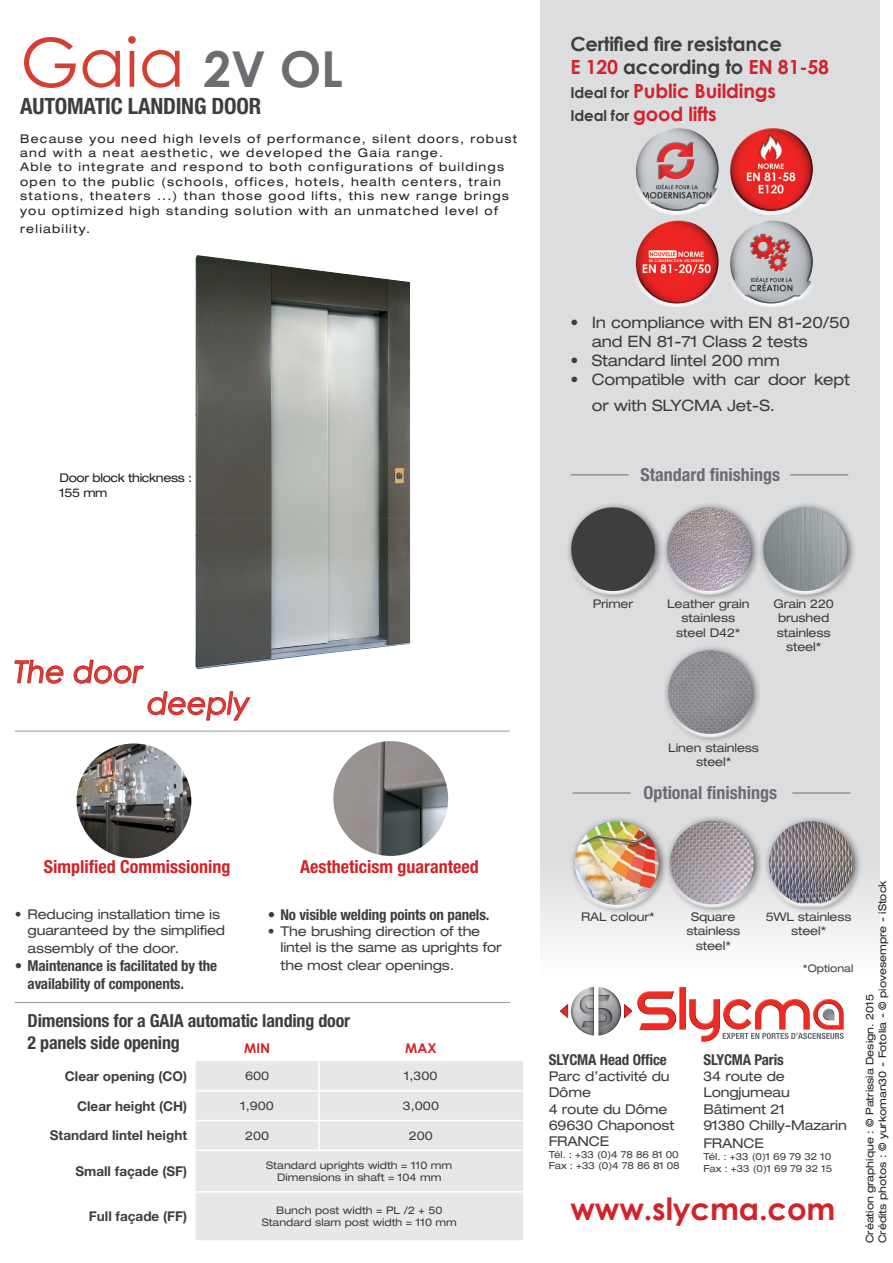
<style>
.page{position:relative;width:893px;height:1263px;background:#fff}
.page>*{position:absolute;margin:0;border:0;box-sizing:border-box;transform-origin:0 0}
.t1{font:67.5px "Century Gothic";color:#d53f33}
.t2{font:700 30.75px "Century Gothic";letter-spacing:-.005em;color:#d1232a}
.t3{font:italic 30px "Century Gothic";color:#d53f33}
.t4{font:700 condensed 22.5px "Helvetica Neue LT Std";letter-spacing:-.01em;color:#3e3e3f}
.t5{font:700 19.5px/23.4px "Century Gothic";letter-spacing:-.01em;color:#d1232a}
.t6{font:700 condensed 18px "Helvetica Neue LT Std";letter-spacing:-.01em;color:#3e3e3f}
.t7{font:700 condensed 18px "Helvetica Neue LT Std";color:#d1232a}
.t8{font:700 condensed 18px "Helvetica Neue LT Std";color:#6c6d70}
.t9{font:expanded 15.75px/18.9px "Helvetica Neue LT Std";letter-spacing:-.01em;color:#3e3e3f}
.t10{font:700 condensed 15px/18px "Helvetica Neue LT Std";letter-spacing:-.01em;color:#3e3e3f}
.t11{font:expanded 13.5px/16.2px "Helvetica Neue LT Std";letter-spacing:-.01em;color:#3e3e3f}
.t12{font:700 13.5px "Helvetica Neue LT Std";color:#3e3e3f}
.t13{font:700 13.5px "Century Gothic";color:#d1232a}
.t14{font:expanded 12px/14.4px "Helvetica Neue LT Std";letter-spacing:.1em;color:#231f20}
.t15{font:expanded 12px/14.4px "Helvetica Neue LT Std";letter-spacing:-.01em;color:#3e3e3f;text-align:center}
.t16{font:expanded 12px/15px "Helvetica Neue LT Std";letter-spacing:-.03em;color:#231f20}
.t17{font:expanded 10.5px/12.6px "Helvetica Neue LT Std";color:#3e3e3f;text-align:center}
.t18{font:expanded 10.5px/12.6px "Helvetica Neue LT Std";color:#231f20}
.t19{font:expanded 9.75px/11.7px "Helvetica Neue LT Std";letter-spacing:-.01em;color:#3e3e3f}
.s1{font-weight:700;font-size:49.5px;color:#6c6d70}
.s2{color:#3e3e3f}
.s3{font-size:15px;color:#3e3e3f}
</style>
<div class="page">
<img style="left:77px;top:743px;width:114px;height:115px;border-radius:57px">
<img style="left:333px;top:741px;width:115px;height:115px;border-radius:57px">
<img style="left:196px;top:255px;width:214px;height:414px">
<svg style="left:14px;top:659px;width:50px;height:25px"></svg>
<svg style="left:73px;top:659px;width:71px;height:25px"></svg>
<svg style="left:147px;top:691px;width:104px;height:30px"></svg>
<div style="left:541px;top:0;width:339px;height:976px;background:#dcdddf"></div>
<div style="left:196px;top:1061px;width:327px;height:179px;background:#e6e7e9"></div>
<hr style="left:318px;top:1061px;width:2px;height:29px;background:#fff">
<hr style="left:196px;top:1090px;width:123px;height:1px;background:#fff">
<hr style="left:319px;top:1090px;width:204px;height:1px;background:#fff">
<hr style="left:318px;top:1091px;width:2px;height:29px;background:#fff">
<hr style="left:196px;top:1120px;width:123px;height:1px;background:#fff">
<hr style="left:319px;top:1120px;width:204px;height:1px;background:#fff">
<hr style="left:318px;top:1121px;width:2px;height:28px;background:#fff">
<hr style="left:196px;top:1149px;width:123px;height:2px;background:#fff">
<hr style="left:319px;top:1149px;width:204px;height:2px;background:#fff">
<hr style="left:196px;top:1191px;width:123px;height:1px;background:#fff">
<hr style="left:319px;top:1191px;width:204px;height:1px;background:#fff">
<hr style="left:15px;top:1002px;width:495px;height:1px;background:#939598">
<hr style="left:15px;top:731px;width:495px;height:1px;background:#939598">
<hr style="left:570px;top:475px;width:59px;height:1px;background:#6c6d70">
<hr style="left:790px;top:475px;width:58px;height:1px;background:#6c6d70">
<hr style="left:573px;top:793px;width:58px;height:1px;background:#6c6d70">
<hr style="left:792px;top:793px;width:58px;height:1px;background:#6c6d70">
<img style="left:571px;top:986px;width:273px;height:49px">
<svg style="left:723px;top:1033px;width:121px;height:6px"></svg>
<div style="left:565px;top:501px;width:100px;height:100px;background:#231f20;opacity:.75"></div>
<svg style="left:567px;top:550px;width:92px;height:45px"></svg>
<svg style="left:571px;top:507px;width:84px;height:84px"></svg>
<div style="left:661px;top:501px;width:100px;height:100px;background:#231f20;opacity:.75"></div>
<svg style="left:663px;top:550px;width:92px;height:45px"></svg>
<img style="left:667px;top:507px;width:84px;height:84px;border-radius:42px">
<div style="left:757px;top:501px;width:100px;height:100px;background:#231f20;opacity:.75"></div>
<svg style="left:759px;top:550px;width:92px;height:45px"></svg>
<img style="left:763px;top:507px;width:84px;height:84px;border-radius:42px">
<div style="left:662px;top:644px;width:100px;height:100px;background:#231f20;opacity:.75"></div>
<svg style="left:664px;top:693px;width:92px;height:45px"></svg>
<img style="left:668px;top:650px;width:84px;height:84px;border-radius:42px">
<div style="left:569px;top:815px;width:99px;height:99px;background:#231f20;opacity:.75"></div>
<svg style="left:571px;top:864px;width:91px;height:45px"></svg>
<img style="left:575px;top:821px;width:84px;height:84px">
<div style="left:763px;top:815px;width:100px;height:98px;background:#231f20;opacity:.75"></div>
<svg style="left:765px;top:864px;width:92px;height:43px"></svg>
<img style="left:769px;top:821px;width:84px;height:82px">
<div style="left:664px;top:815px;width:100px;height:99px;background:#231f20;opacity:.75"></div>
<svg style="left:666px;top:863px;width:92px;height:45px"></svg>
<img style="left:670px;top:821px;width:84px;height:83px;border-radius:42px">
<svg style="left:635px;top:171px;width:59px;height:44px"></svg>
<img style="left:636px;top:128px;width:83px;height:83px">
<svg style="left:635px;top:263px;width:57px;height:44px"></svg>
<img style="left:636px;top:221px;width:83px;height:83px">
<svg style="left:754px;top:211px;width:35px;height:4px"></svg>
<img style="left:730px;top:128px;width:83px;height:83px">
<svg style="left:756px;top:304px;width:31px;height:3px"></svg>
<img style="left:730px;top:221px;width:83px;height:83px">
<h1 class="t1" style="left:20px;top:15px;width:324px">Gaia <span class="s1">2V OL</span></h1>
<h3 class="t4" style="left:20px;top:92px;width:120px">AUTOMATIC LANDING</h3>
<h3 class="t4" style="left:211px;top:92px;width:13px">DOOR</h3>
<p class="t14" style="left:20px;top:131px;width:498px">Because you need high levels of performance, silent doors, robust and with a neat aesthetic, we developed the Gaia range.<br>Able to integrate and respond to both configurations of buildings open to the public (schools, offices, hotels, health centers, train stations, theaters ...) than those good lifts, this new range brings you optimized high standing solution with an unmatched level of</p>
<p class="t14" style="left:20px;top:221px;width:71px">reliability.</p>
<p class="t16" style="left:59px;top:470px;width:134px">Door block thickness :<br>155 mm</p>
<h3 class="t5" style="left:570px;top:31px;width:260px"><span class="s2">Certified fire resistance<br></span>E 120 <span class="s2">according to</span> EN 81-58<br><span class="s3">Ideal for</span> Public Buildings<br><span class="s3">Ideal for</span> good lifts</h3>
<h3 class="t9" style="left:592px;top:313px;width:260px;text-indent:-21px">• In compliance with EN 81-20/50 and EN 81-71 Class 2 tests</h3>
<h3 class="t9" style="left:570px;top:351px;width:211px">• Standard lintel 200 mm</h3>
<h3 class="t9" style="left:592px;top:366px;width:260px;line-height:25.5px;text-indent:-21px">• Compatible with car door kept or with SLYCMA Jet-S.</h3>
<h3 class="t8" style="left:640px;top:463px;width:141px">Standard finishings</h3>
<h3 class="t3" style="left:14px;top:651px;width:129px">The door</h3>
<h3 class="t3" style="left:147px;top:682px;width:104px">deeply</h3>
<h3 class="t7" style="left:44px;top:855px;width:188px">Simplified Commissioning</h3>
<h3 class="t7" style="left:300px;top:855px;width:180px">Aestheticism guaranteed</h3>
<p class="t11" style="left:28px;top:905px;width:199px;text-indent:-13px">• Reducing installation time is guaranteed by the simplified</p>
<p class="t11" style="left:28px;top:940px;width:153px">assembly of the door.</p>
<p class="t10" style="left:28px;top:956px;width:191px;text-indent:-13px">• Maintenance is facilitated by the availability of components.</p>
<p class="t10" style="left:268px;top:905px;width:223px">• No visible welding points on panels.</p>
<p class="t11" style="left:281px;top:923px;width:223px;text-indent:-13px">• The brushing direction of the lintel is the same as uprights for</p>
<p class="t11" style="left:281px;top:957px;width:175px">the most clear openings.</p>
<h3 class="t6" style="left:28px;top:1010px;width:132px">Dimensions for a GAIA</h3>
<h3 class="t6" style="left:188px;top:1010px;width:164px">automatic landing door</h3>
<h3 class="t6" style="left:28px;top:1031px;width:154px">2 panels side opening</h3>
<p class="t13" style="left:244px;top:1037px;width:27px">Min</p>
<p class="t13" style="left:405px;top:1037px;width:33px">MAX</p>
<p class="t12" style="left:65px;top:1067px;width:124px">Clear opening (CO)</p>
<p class="t15" style="left:245px;top:1068px;width:26px">600</p>
<p class="t15" style="left:404px;top:1068px;width:35px">1,300</p>
<p class="t12" style="left:77px;top:1097px;width:111px">Clear height (CH)</p>
<p class="t15" style="left:241px;top:1098px;width:35px">1,900</p>
<p class="t15" style="left:403px;top:1098px;width:38px">3,000</p>
<p class="t12" style="left:50px;top:1127px;width:139px">Standard lintel height</p>
<p class="t15" style="left:245px;top:1128px;width:26px">200</p>
<p class="t15" style="left:409px;top:1128px;width:26px">200</p>
<p class="t12" style="left:75px;top:1163px;width:113px">Small façade (SF)</p>
<p class="t17" style="left:266px;top:1158px;width:187px">Standard uprights width = 110 mm<br>Dimensions in shaft = 104 mm</p>
<p class="t12" style="left:89px;top:1208px;width:100px">Full façade (FF)</p>
<p class="t17" style="left:262px;top:1203px;width:197px">Bunch post width = PL /2 + 50<br>Standard slam post width = 110 mm</p>
<p class="t15" style="left:593px;top:596px;width:42px">Primer</p>
<p class="t15" style="left:667px;top:596px;width:84px">Leather grain stainless steel D42*</p>
<p class="t15" style="left:773px;top:596px;width:62px">Grain 220 brushed stainless steel*</p>
<p class="t15" style="left:668px;top:740px;width:92px">Linen stainless steel*</p>
<h3 class="t8" style="left:643px;top:782px;width:135px">Optional finishings</h3>
<p class="t15" style="left:581px;top:909px;width:75px">RAL colour*</p>
<p class="t15" style="left:686px;top:909px;width:55px">Square stainless steel*</p>
<p class="t15" style="left:766px;top:909px;width:87px">5WL stainless steel*</p>
<p class="t17" style="left:803px;top:961px;width:52px">*Optional</p>
<p class="t10" style="left:549px;top:1050px;width:120px">SLYCMA Head Office</p>
<p class="t11" style="left:549px;top:1068px;width:127px">Parc d’activité du<br>Dôme<br>4 route du Dôme<br>69630 Chaponost<br>FRANCE</p>
<p class="t19" style="left:549px;top:1148px;width:133px">Tél. : +33 (0)4 78 86 81 00<br>Fax : +33 (0)4 78 86 81 08</p>
<p class="t10" style="left:703px;top:1050px;width:82px">SLYCMA Paris</p>
<p class="t11" style="left:703px;top:1068px;width:145px">34 route de<br>Longjumeau<br>Bâtiment 21<br>91380 Chilly-Mazarin</p>
<p class="t11" style="left:703px;top:1135px;width:62px">FRANCE</p>
<p class="t19" style="left:703px;top:1150px;width:130px">Tél. : +33 (0)1 69 79 32 10<br>Fax : +33 (0)1 69 79 32 15</p>
<h2 class="t2" style="left:570px;top:1185px;width:266px">www.slycma.com</h2>
<p class="t18" style="left:863px;top:1243px;width:364px;rotate:-90deg">Création graphique : © Patrissia Design. 2015<br>Crédits photos : © yurkoman30 - Fotolia - © piovesempre - iStock</p>
</div>
